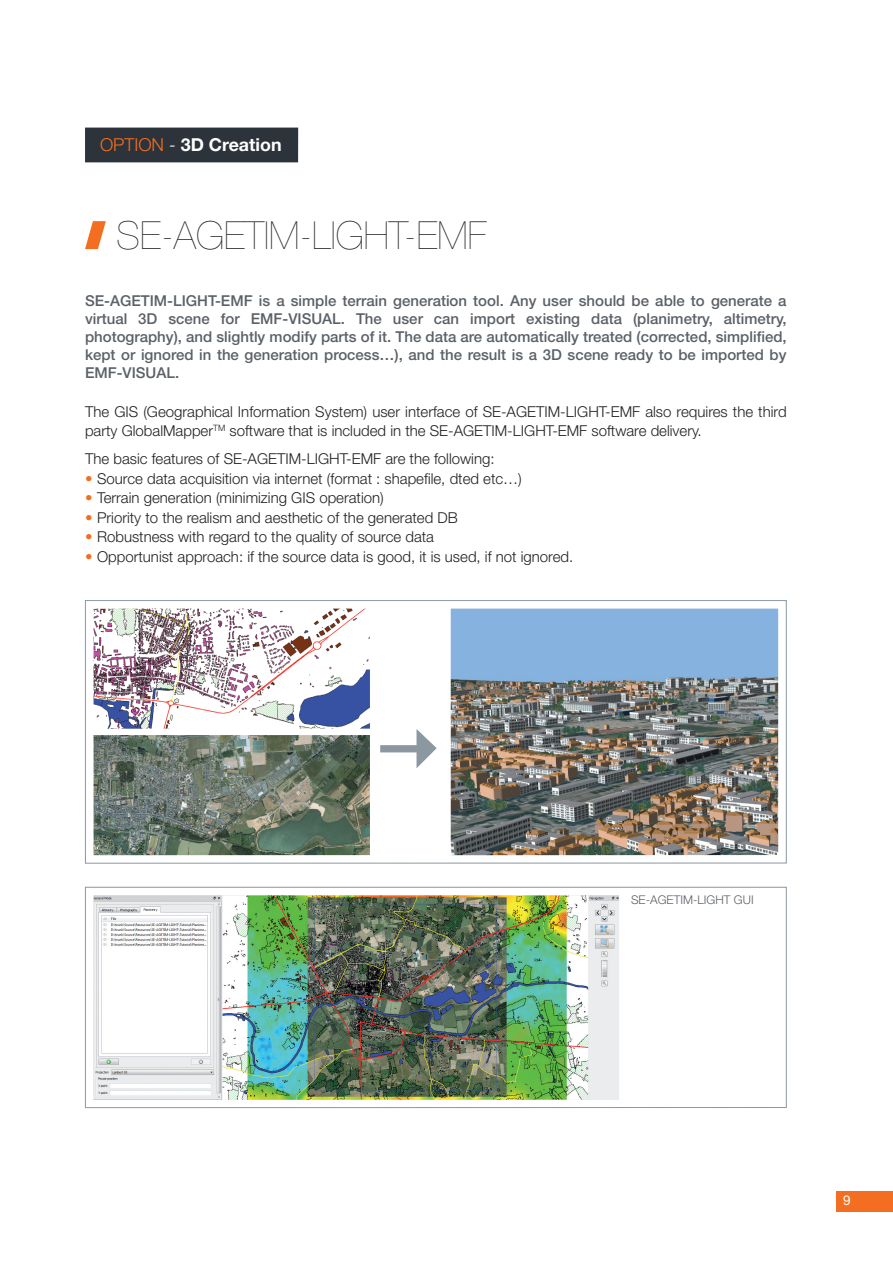
<style>
.page{position:relative;width:893px;height:1263px;background:#fff}
.page>*{position:absolute;margin:0;border:0;box-sizing:border-box;transform-origin:0 0}
.t1{font:200 38.7px "Helvetica Neue LT Std";color:#231f20}
.Main_features_INTE{font:700 17.85px "Helvetica Neue LT Std";color:#fff}
.TEXTE{font:300 15px/19.5px "Helvetica Neue LT Std";color:#231f20}
.TEXTE-2{font:500 15px/18px "Helvetica Neue LT Std";color:#5b6166;text-align:justify}
.t2{font:13.5px "Helvetica Neue LT Std";color:#fff}
.TEXTE-3{font:300 12px "Helvetica Neue LT Std";color:#5b6166}
.s1{font-weight:300;color:#f36e21}
.s2{font-weight:300}
.s3{color:#f36e21}
</style>
<div class="page">
<div style="left:836px;top:1191px;width:57px;height:20px;background:#f36e21"></div>
<div style="left:85px;top:600px;width:702px;height:263px;border:1px solid #8b98a0"></div>
<div style="left:85px;top:887px;width:702px;height:221px;border:1px solid #8b98a0"></div>
<img style="left:94px;top:609px;width:276px;height:120px">
<img style="left:94px;top:895px;width:525px;height:205px">
<img style="left:94px;top:735px;width:276px;height:120px">
<img style="left:451px;top:609px;width:327px;height:246px">
<div style="left:380px;top:745px;width:44px;height:7px;background:#8b98a0"></div>
<svg style="left:416px;top:729px;width:21px;height:39px"></svg>
<svg style="left:85px;top:221px;width:21px;height:28px"></svg>
<div style="left:85px;top:128px;width:213px;height:34px;background:#2c333a"></div>
<p class="Main_features_INTE" style="left:100px;top:134px;width:183px"><span class="s1">OPTION</span> <span class="s2">-</span> 3D Creation</p>
<p class="t1" style="left:117px;top:213px;width:371px">SE-AGETIM-LIGHT-EMF</p>
<p class="TEXTE-2" style="left:85px;top:291px;width:703px">SE-AGETIM-LIGHT-EMF is a simple terrain generation tool. Any user should be able to generate a virtual 3D scene for EMF-VISUAL. The user can import existing data (planimetry, altimetry, photography), and slightly modify parts of it. The data are automatically treated (corrected, simplified, kept or ignored in the generation process…), and the result is a 3D scene ready to be imported by EMF-VISUAL.</p>
<p class="TEXTE" style="left:85px;top:401px;width:703px">The GIS (Geographical Information System) user interface of SE-AGETIM-LIGHT-EMF also requires the third party GlobalMapper<sup>TM</sup> software that is included in the SE-AGETIM-LIGHT-EMF software delivery.</p>
<p class="TEXTE" style="left:85px;top:449px;width:411px">The basic features of SE-AGETIM-LIGHT-EMF are the following:</p>
<p class="TEXTE" style="left:85px;top:468px;width:438px"><span class="s3">•</span> Source data acquisition via internet (format : shapefile, dted etc…)</p>
<p class="TEXTE" style="left:85px;top:488px;width:300px"><span class="s3">•</span> Terrain generation (minimizing GIS operation)</p>
<p class="TEXTE" style="left:85px;top:507px;width:374px"><span class="s3">•</span> Priority to the realism and aesthetic of the generated DB</p>
<p class="TEXTE" style="left:85px;top:527px;width:351px"><span class="s3">•</span> Robustness with regard to the quality of source data</p>
<p class="TEXTE" style="left:85px;top:546px;width:490px"><span class="s3">•</span> Opportunist approach: if the source data is good, it is used, if not ignored.</p>
<p class="TEXTE-3" style="left:631px;top:892px;width:124px">SE-AGETIM-LIGHT GUI</p>
<p class="t2" style="left:843px;top:1192px;width:9px">9</p>
</div>
